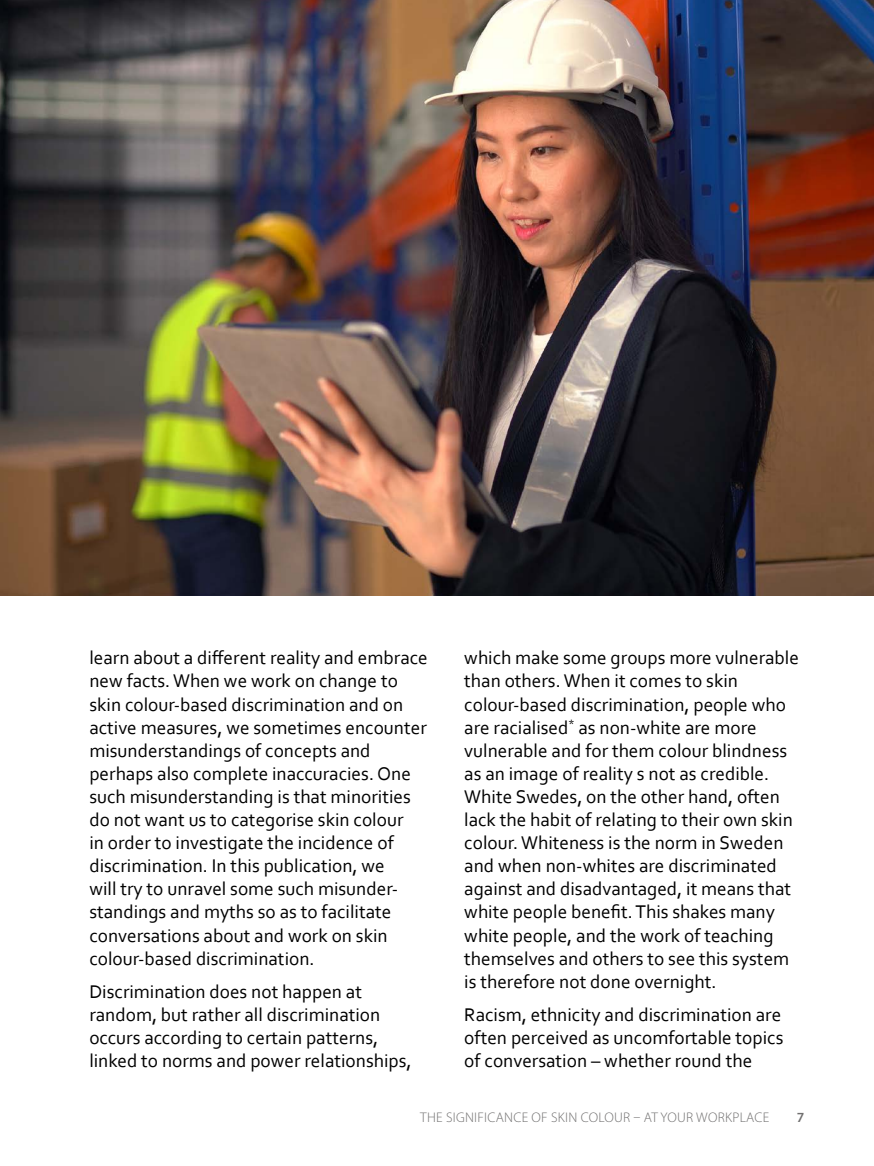
<style>
.page{position:relative;width:874px;height:1166px;background:#fff}
.page>*{position:absolute;margin:0;border:0;box-sizing:border-box;transform-origin:0 0}
.Brödtext_1{font:19.25px/23.1px "Corbel";color:#000}
.t1{font:300 14px "Myriad Pro";letter-spacing:.02em;color:#706f6f}
.t2{font:600 14px "Myriad Pro";color:#706f6f}
</style>
<div class="page">
<img style="left:1px;top:0;width:872px;height:596px">
<p class="Brödtext_1" style="left:89px;top:646px;width:340px">learn about a different reality and embrace new facts. When we work on change to skin colour-based discrimination and on active measures, we sometimes encounter misunderstandings of concepts and perhaps also complete inaccuracies. One such misunderstanding is that minorities do not want us to categorise skin colour<br>in order to investigate the incidence of discrimination. In this publication, we<br>will try to unravel some such misunder&shy;standings and myths so as to facilitate conversations about and work on skin colour-based discrimination.</p>
<p class="Brödtext_1" style="left:89px;top:979px;width:323px">Discrimination does not happen at random, but rather all discrimination occurs according to certain patterns, linked to norms and power relationships,</p>
<p class="Brödtext_1" style="left:464px;top:646px;width:336px">which make some groups more vulnerable than others. When it comes to skin colour-based discrimination, people who are racialised<sup>*</sup> as non-white are more vulnerable and for them colour blindness as an image of reality s not as credible.<br>White Swedes, on the other hand, often lack the habit of relating to their own skin colour. Whiteness is the norm in Sweden and when non-whites are discriminated against and disadvantaged, it means that white people benefit. This shakes many white people, and the work of teaching themselves and others to see this system is therefore not done overnight.</p>
<p class="Brödtext_1" style="left:464px;top:1002px;width:320px;text-align:justify">Racism, ethnicity and discrimination are often perceived as uncomfortable topics of conversation – whether round the</p>
<p class="t1" style="left:420px;top:1109px;width:350px">THE SIGNIFICANCE OF SKIN COLOUR – AT YOUR WORKPLACE</p>
<p class="t2" style="left:796px;top:1109px;width:9px">7</p>
</div>
